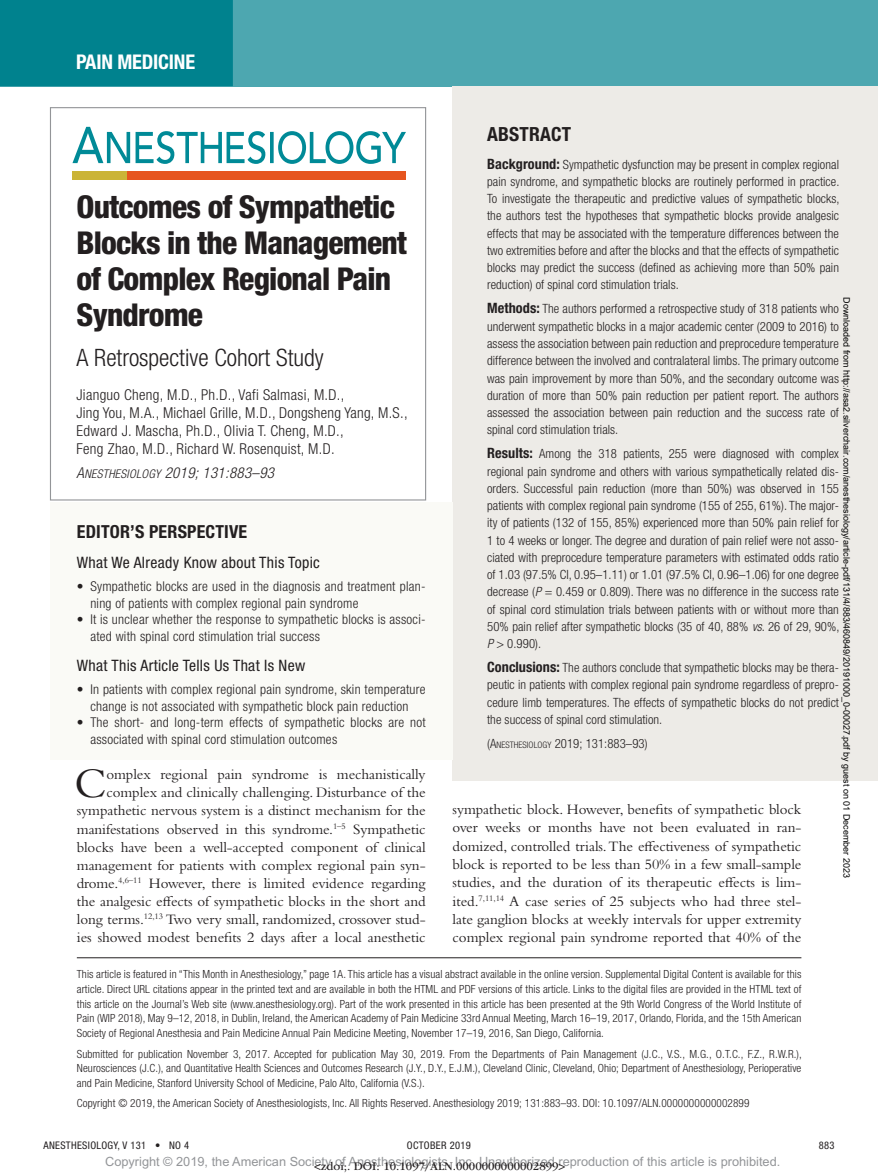
<style>
.page{position:relative;width:878px;height:1175px;background:#fff}
.page>*{position:absolute;margin:0;border:0;box-sizing:border-box;transform-origin:0 0}
.t1{font:43.95px "Bembo Std";color:#231f20}
.t2{font:800 condensed 31.5px/36px "Helvetica Neue LT Std";letter-spacing:-.025em;color:#231f20}
.t3{font:300 condensed 24px "Helvetica Neue LT Std";color:#231f20}
.t4{font:700 condensed 20.25px "Helvetica Neue LT Std";letter-spacing:-.01em;color:#fff}
.t5{font:700 condensed 19.5px "Helvetica Neue LT Std";letter-spacing:.01em;color:#231f20}
.t6{font:700 condensed 18px "Helvetica Neue LT Std";letter-spacing:.01em;color:#231f20}
.t7{font:condensed 15.75px "Helvetica Neue LT Std";letter-spacing:.02em;color:#231f20}
.t8{font:15px/18.1px "Bembo Std";letter-spacing:-.005em;color:#231f20;text-align:right}
.t9{font:300 condensed 15px/18px "Helvetica Neue LT Std";letter-spacing:.02em;color:#231f20}
.t10{font:italic 300 condensed 15px "Helvetica Neue LT Std";letter-spacing:.02em;color:#231f20}
.t11{font:300 condensed 13.5px/16.5px "Helvetica Neue LT Std";letter-spacing:.02em;color:#231f20}
.t12{font:300 condensed 12.75px/17.2px "Helvetica Neue LT Std";letter-spacing:.005em;color:#231f20;text-align:justify}
.t13{font:12.75px "Arial MT Std";color:#939598}
.t14{font:12px "ITC Garamond Std";color:#231f20}
.t15{font:300 condensed 11.25px/14.7px "Helvetica Neue LT Std";letter-spacing:.01em;color:#231f20;text-align:justify}
.t16{font:condensed 10.5px "Helvetica Neue LT Std";letter-spacing:.03em;color:#231f20}
.t17{font:9px "Arial";color:#000}
.s1{font-family:"Helvetica Neue LT Std Lt Cn O SC800";font-weight:400;font-style:normal;font-stretch:normal}
.s2{font-family:"Helvetica Neue LT Std Lt Cn O SC800";font-weight:400;font-style:normal;font-stretch:normal;font-size:12px}
.s3{font-weight:700;font-size:14.25px}
.s4{font-style:italic}
.s5{font-size:9px}
</style>
<div class="page">
<div style="left:0;top:0;width:878px;height:86px;background:#4da7b0"></div>
<div style="left:0;top:0;width:233px;height:86px;background:#00828e"></div>
<div style="left:120px;top:171px;width:286px;height:8px;background:#e6551f"></div>
<div style="left:72px;top:171px;width:54px;height:8px;background:#cbb437"></div>
<svg style="left:72px;top:127px;width:334px;height:37px"></svg>
<div style="left:452px;top:86px;width:426px;height:89px;background:#edebe7"></div>
<div style="left:452px;top:118px;width:426px;height:204px;background:#edebe7"></div>
<div style="left:452px;top:263px;width:426px;height:204px;background:#edebe7"></div>
<div style="left:452px;top:407px;width:426px;height:274px;background:#edebe7"></div>
<div style="left:452px;top:621px;width:426px;height:135px;background:#edebe7"></div>
<div style="left:452px;top:698px;width:426px;height:82px;background:#edebe7"></div>
<div style="left:50px;top:107px;width:376px;height:393px;border:1px solid #939598"></div>
<hr style="left:77px;top:957px;width:724px;height:1px;background:#231f20">
<div style="left:50px;top:502px;width:402px;height:54px;background:#fafaf6"></div>
<div style="left:50px;top:541px;width:402px;height:82px;background:#fafaf6"></div>
<div style="left:50px;top:619px;width:402px;height:85px;background:#fafaf6"></div>
<div style="left:50px;top:677px;width:402px;height:82px;background:#fafaf6"></div>
<h3 class="t4" style="left:76px;top:49px;width:120px">Pain Medicine</h3>
<h2 class="t2" style="left:77px;top:188px;width:332px">Outcomes of Sympathetic<br>Blocks in the Management of Complex Regional Pain<br>Syndrome</h2>
<h3 class="t3" style="left:77px;top:344px;width:248px">A Retrospective Cohort Study</h3>
<p class="t9" style="left:77px;top:385px;width:332px">Jianguo Cheng, M.D., Ph.D., Vafi Salmasi, M.D.,<br>Jing You, M.A., Michael Grille, M.D., Dongsheng Yang, M.S., Edward J. Mascha, Ph.D., Olivia T. Cheng, M.D.,<br>Feng Zhao, M.D., Richard W. Rosenquist, M.D.</p>
<p class="t10" style="left:77px;top:464px;width:199px"><span class="s1">A</span><span class="s2">NESTHESIOLOGY</span> 2019; 131:883–93</p>
<h3 class="t6" style="left:77px;top:521px;width:171px">EDITOR’S PERSPECTIVE</h3>
<p class="t7" style="left:77px;top:553px;width:244px">What We Already Know about This Topic</p>
<p class="t11" style="left:90px;top:578px;width:337px;text-indent:-14px">• Sympathetic blocks are used in the diagnosis and treatment plan&shy;ning of patients with complex regional pain syndrome</p>
<p class="t11" style="left:90px;top:611px;width:337px;text-indent:-14px">• It is unclear whether the response to sympathetic blocks is associ&shy;ated with spinal cord stimulation trial success</p>
<p class="t7" style="left:77px;top:656px;width:230px">What This Article Tells Us That Is New</p>
<p class="t11" style="left:77px;top:681px;width:350px;text-align:center">• In patients with complex regional pain syndrome, skin temperature change is not associated with sympathetic block pain reduction</p>
<p class="t11" style="left:90px;top:714px;width:337px;text-indent:-14px">• The short- and long-term effects of sympathetic blocks are not associated with spinal cord stimulation outcomes</p>
<p class="t8" style="left:77px;top:765px;width:350px">omplex regional pain syndrome is mechanistically complex and clinically challenging. Disturbance of the sympathetic nervous system is a distinct mechanism for the manifestations observed in this syndrome.<sup>1–5</sup> Sympathetic blocks have been a well-accepted component of clinical management for patients with complex regional pain syn&shy;drome.<sup>4,6–11</sup> However, there is limited evidence regarding the analgesic effects of sympathetic blocks in the short and long terms.<sup>12,13</sup> Two very small, randomized, crossover stud&shy;ies showed modest benefits 2 days after a local anesthetic</p>
<h1 class="t1" style="left:75px;top:758px;width:34px">C</h1>
<h3 class="t5" style="left:487px;top:122px;width:86px">ABSTRACT</h3>
<p class="t12" style="left:487px;top:155px;width:354px"><span class="s3">Background:</span> Sympathetic dysfunction may be present in complex regional pain syndrome, and sympathetic blocks are routinely performed in practice.<br>To investigate the therapeutic and predictive values of sympathetic blocks, the authors test the hypotheses that sympathetic blocks provide analgesic effects that may be associated with the temperature differences between the two extremities before and after the blocks and that the effects of sympathetic blocks may predict the success (defined as achieving more than 50% pain reduction) of spinal cord stimulation trials.</p>
<p class="t12" style="left:487px;top:300px;width:353px"><span class="s3">Methods:</span> The authors performed a retrospective study of 318 patients who underwent sympathetic blocks in a major academic center (2009 to 2016) to assess the association between pain reduction and preprocedure temperature difference between the involved and contralateral limbs. The primary outcome was pain improvement by more than 50%, and the secondary outcome was duration of more than 50% pain reduction per patient report. The authors assessed the association between pain reduction and the success rate of spinal cord stimulation trials.</p>
<p class="t12" style="left:487px;top:445px;width:354px"><span class="s3">Results:</span> Among the 318 patients, 255 were diagnosed with complex regional pain syndrome and others with various sympathetically related dis&shy;orders. Successful pain reduction (more than 50%) was observed in 155 patients with complex regional pain syndrome (155 of 255, 61%). The major&shy;ity of patients (132 of 155, 85%) experienced more than 50% pain relief for 1 to 4 weeks or longer. The degree and duration of pain relief were not asso&shy;ciated with preprocedure temperature parameters with estimated odds ratio of 1.03 (97.5% CI, 0.95–1.11) or 1.01 (97.5% CI, 0.96–1.06) for one degree decrease (<span class="s4">P</span> = 0.459 or 0.809). There was no difference in the success rate of spinal cord stimulation trials between patients with or without more than 50% pain relief after sympathetic blocks (35 of 40, 88% <span class="s4">vs</span>. 26 of 29, 90%, <span class="s4">P</span> &gt; 0.990).</p>
<p class="t12" style="left:487px;top:659px;width:353px"><span class="s3">Conclusions:</span> The authors conclude that sympathetic blocks may be thera&shy;peutic in patients with complex regional pain syndrome regardless of prepro&shy;cedure limb temperatures. The effects of sympathetic blocks do not predict the success of spinal cord stimulation.</p>
<p class="t12" style="left:487px;top:734px;width:162px">(A<span class="s5">NESTHESIOLOGY</span> 2019; 131:883–93)</p>
<p class="t17" style="left:850px;top:297px;width:582px;rotate:90deg">Downloaded from http://asa2.silverchair.com/anesthesiology/article-pdf/131/4/883/460849/20191000_0-00027.pdf by guest on 01 December 2023</p>
<p class="t8" style="left:452px;top:800px;width:350px;text-align:justify">sympathetic block. However, benefits of sympathetic block over weeks or months have not been evaluated in ran&shy;domized, controlled trials. The effectiveness of sympathetic block is reported to be less than 50% in a few small-sample studies, and the duration of its therapeutic effects is lim&shy;ited.<sup>7,11,14</sup> A case series of 25 subjects who had three stel&shy;late ganglion blocks at weekly intervals for upper extremity complex regional pain syndrome reported that 40% of the</p>
<p class="t15" style="left:77px;top:967px;width:726px">This article is featured in “This Month in Anesthesiology,” page 1A. This article has a visual abstract available in the online version. Supplemental Digital Content is available for this article. Direct URL citations appear in the printed text and are available in both the HTML and PDF versions of this article. Links to the digital files are provided in the HTML text of this article on the Journal’s Web site (www.anesthesiology.org). Part of the work presented in this article has been presented at the 9th World Congress of the World Institute of Pain (WIP 2018), May 9–12, 2018, in Dublin, Ireland, the American Academy of Pain Medicine 33rd Annual Meeting, March 16–19, 2017, Orlando, Florida, and the 15th American Society of Regional Anesthesia and Pain Medicine Annual Pain Medicine Meeting, November 17–19, 2016, San Diego, California.</p>
<p class="t15" style="left:77px;top:1046px;width:726px">Submitted for publication November 3, 2017. Accepted for publication May 30, 2019. From the Departments of Pain Management (J.C., V.S., M.G., O.T.C., F.Z., R.W.R.), Neurosciences (J.C.), and Quantitative Health Sciences and Outcomes Research (J.Y., D.Y., E.J.M.), Cleveland Clinic, Cleveland, Ohio; Department of Anesthesiology, Perioperative and Pain Medicine, Stanford University School of Medicine, Palo Alto, California (V.S.).</p>
<p class="t15" style="left:77px;top:1096px;width:674px">Copyright © 2019, the American Society of Anesthesiologists, Inc. All Rights Reserved. Anesthesiology 2019; 131:883–93. DOI: 10.1097/ALN.0000000000002899</p>
<p class="t16" style="left:44px;top:1139px;width:147px">ANESTHESIOLOGY, V 131 • NO 4</p>
<p class="t16" style="left:407px;top:1139px;width:65px">October 2019</p>
<p class="t16" style="left:818px;top:1139px;width:17px">883</p>
<p class="t13" style="left:105px;top:1154px;width:676px">Copyright © 2019, the American Society of Anesthesiologists, Inc. Unauthorized reproduction of this article is prohibited.</p>
<p class="t14" style="left:314px;top:1159px;width:253px">&lt;zdoi;. DOI: 10.1097/ALN.0000000000002899&gt;</p>
</div>
